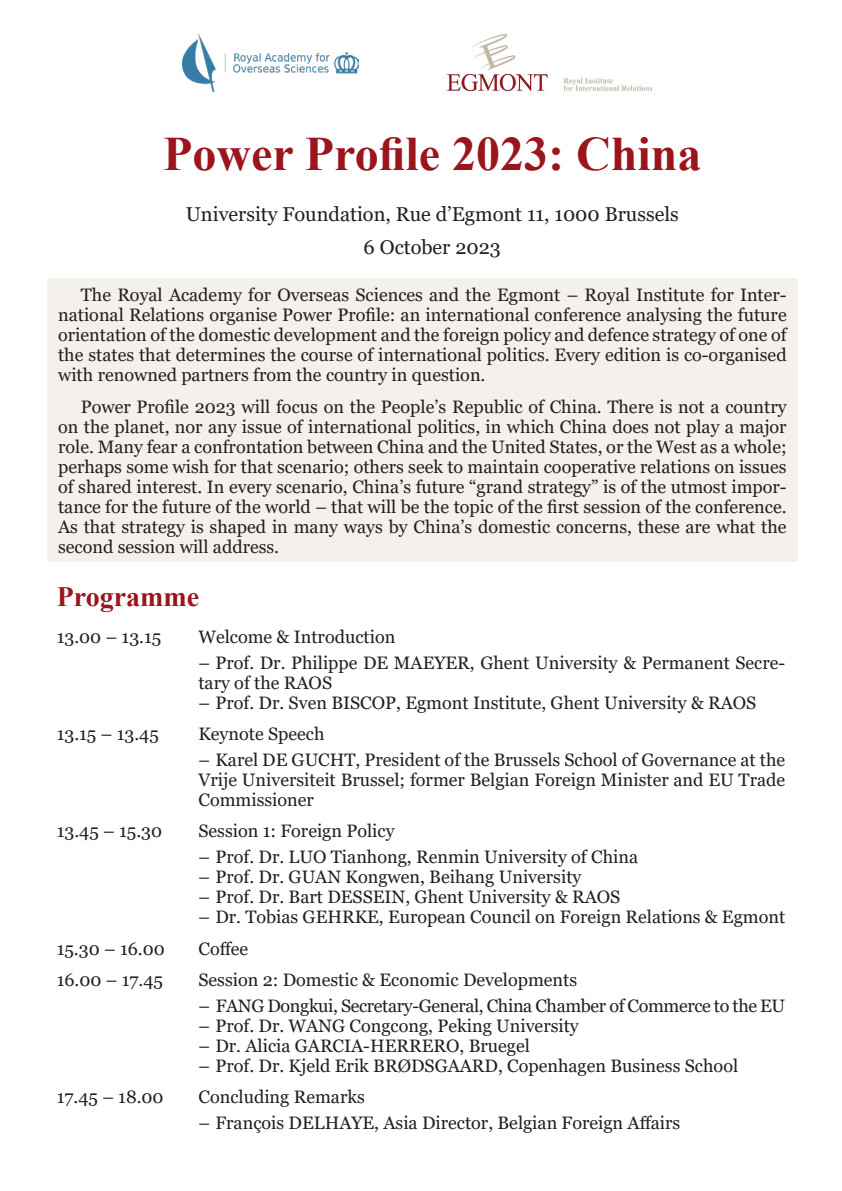
<style>
.page{position:relative;width:842px;height:1191px;background:#fff}
.page>*{position:absolute;margin:0;border:0;box-sizing:border-box;transform-origin:0 0}
.t1{font:700 48px "Times New Roman";color:#9b151c}
.t2{font:700 28px "Times New Roman";color:#9b151c}
.t3{font:20px "Georgia";color:#231f20}
.t4{font:18px/20px "Georgia";color:#231f20;text-align:justify}
.t5{font:18px "Georgia";letter-spacing:-.02em;color:#231f20}
</style>
<div class="page">
<div style="left:47px;top:278px;width:750px;height:284px;background:#f4f0ec"></div>
<img style="left:182px;top:34px;width:176px;height:57px">
<img style="left:446px;top:33px;width:207px;height:59px">
<p class="t1" style="left:163px;top:120px;width:540px">Power Profile 2023: China</p>
<p class="t3" style="left:186px;top:202px;width:494px">University Foundation, Rue d’Egmont 11, 1000 Brussels</p>
<p class="t3" style="left:364px;top:235px;width:139px">6 October 2023</p>
<p class="t4" style="left:58px;top:285px;width:730px;text-indent:23px">The Royal Academy for Overseas Sciences and the Egmont – Royal Institute for Inter&shy;national Relations organise Power Profile: an international conference analysing the future orientation of the domestic development and the foreign policy and defence strategy of one of the states that determines the course of international politics. Every edition is co-organised with renowned partners from the country in question.</p>
<p class="t4" style="left:58px;top:397px;width:730px;text-indent:23px">Power Profile 2023 will focus on the People’s Republic of China. There is not a country on the planet, nor any issue of international politics, in which China does not play a major role. Many fear a confrontation between China and the United States, or the West as a whole; perhaps some wish for that scenario; others seek to maintain cooperative relations on issues of shared interest. In every scenario, China’s future “grand strategy” is of the utmost impor&shy;tance for the future of the world – that will be the topic of the first session of the conference.<br>As that strategy is shaped in many ways by China’s domestic concerns, these are what the second session will address.</p>
<p class="t2" style="left:57px;top:577px;width:144px">Programme</p>
<p class="t4" style="left:57px;top:627px;width:106px">13.00 – 13.15</p>
<p class="t4" style="left:198px;top:627px;width:198px">Welcome &amp; Introduction</p>
<p class="t4" style="left:198px;top:653px;width:588px">– Prof. Dr. Philippe DE MAEYER, Ghent University &amp; Permanent Secre&shy;tary of the RAOS</p>
<p class="t4" style="left:198px;top:693px;width:559px">– Prof. Dr. Sven BISCOP, Egmont Institute, Ghent University &amp; RAOS</p>
<p class="t4" style="left:57px;top:724px;width:104px">13.15 – 13.45</p>
<p class="t4" style="left:198px;top:724px;width:128px">Keynote Speech</p>
<p class="t4" style="left:198px;top:750px;width:588px">– Karel DE GUCHT, President of the Brussels School of Governance at the Vrije Universiteit Brussel; former Belgian Foreign Minister and EU Trade Commissioner</p>
<p class="t4" style="left:57px;top:821px;width:107px">13.45 – 15.30</p>
<p class="t4" style="left:198px;top:821px;width:198px">Session 1: Foreign Policy</p>
<p class="t4" style="left:198px;top:847px;width:441px">– Prof. Dr. LUO Tianhong, Renmin University of China</p>
<p class="t4" style="left:198px;top:867px;width:384px">– Prof. Dr. GUAN Kongwen, Beihang University</p>
<p class="t4" style="left:198px;top:887px;width:423px">– Prof. Dr. Bart DESSEIN, Ghent University &amp; RAOS</p>
<p class="t4" style="left:198px;top:907px;width:588px">– Dr. Tobias GEHRKE, European Council on Foreign Relations &amp; Egmont</p>
<p class="t4" style="left:57px;top:938px;width:110px">15.30 – 16.00</p>
<p class="t4" style="left:198px;top:938px;width:51px">Coffee</p>
<p class="t4" style="left:57px;top:970px;width:108px">16.00 – 17.45</p>
<p class="t4" style="left:198px;top:970px;width:380px">Session 2: Domestic &amp; Economic Developments</p>
<p class="t5" style="left:198px;top:994px;width:588px">– FANG Dongkui, Secretary-General, China Chamber of Commerce to the EU</p>
<p class="t4" style="left:198px;top:1015px;width:382px">– Prof. Dr. WANG Congcong, Peking University</p>
<p class="t4" style="left:198px;top:1035px;width:333px">– Dr. Alicia GARCIA-HERRERO, Bruegel</p>
<p class="t4" style="left:198px;top:1055px;width:541px">– Prof. Dr. Kjeld Erik BRØDSGAARD, Copenhagen Business School</p>
<p class="t4" style="left:57px;top:1087px;width:108px">17.45 – 18.00</p>
<p class="t4" style="left:198px;top:1087px;width:168px">Concluding Remarks</p>
<p class="t4" style="left:198px;top:1112px;width:483px">– François DELHAYE, Asia Director, Belgian Foreign Affairs</p>
</div>
